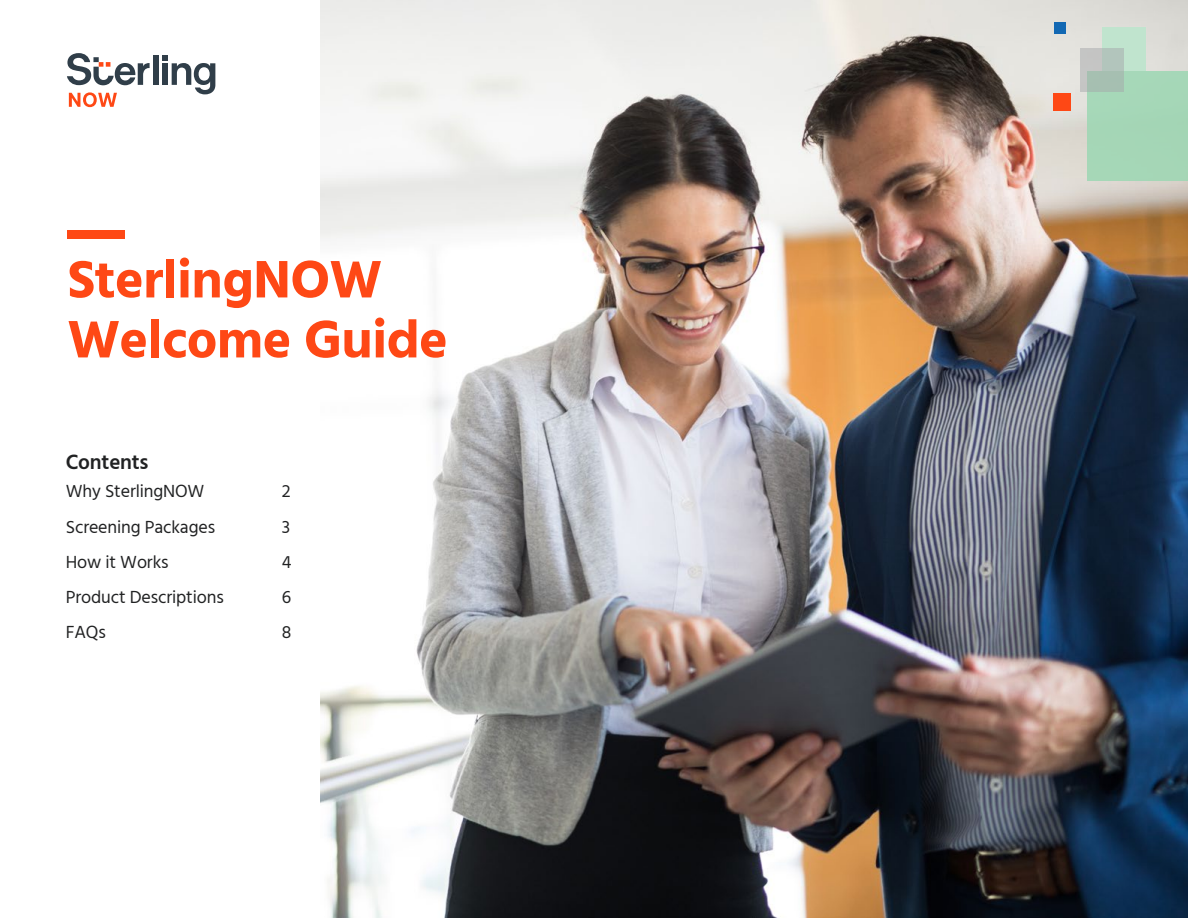
<style>
.page{position:relative;width:1188px;height:918px;background:#fff}
.page>*{position:absolute;margin:0;border:0;box-sizing:border-box;transform-origin:0 0}
.t1{font:700 54px/60px "Hind";letter-spacing:-.01em;color:#fe4815}
.t2{font:600 21px "Hind";letter-spacing:-.01em;color:#212223}
.t3{font:18px "Hind";letter-spacing:-.01em;color:#212223}
</style>
<div class="page">
<img style="left:321px;top:0;width:867px;height:918px">
<div style="left:68px;top:231px;width:57px;height:8px;background:#fe4815"></div>
<div style="left:1054px;top:94px;width:17px;height:17px;background:#fe4815"></div>
<div style="left:1088px;top:71px;width:100px;height:110px;background:#a5d6b7"></div>
<div style="left:1054px;top:22px;width:11px;height:11px;background:#1268b3"></div>
<div style="left:1102px;top:28px;width:43px;height:43px;background:#c0e4ce"></div>
<svg style="left:1080px;top:49px;width:44px;height:43px;background:#b3c2ba"></svg>
<div style="left:153px;top:56px;width:5px;height:29px;background:#303e49"></div>
<svg style="left:162px;top:56px;width:53px;height:38px"></svg>
<svg style="left:67px;top:53px;width:83px;height:32px"></svg>
<svg style="left:69px;top:92px;width:48px;height:15px"></svg>
<h1 class="t1" style="left:68px;top:249px;width:382px">SterlingNOW<br>Welcome Guide</h1>
<p class="t2" style="left:66px;top:447px;width:84px">Contents</p>
<p class="t3" style="left:66px;top:479px;width:140px">Why SterlingNOW</p>
<p class="t3" style="left:282px;top:479px;width:10px">2</p>
<p class="t3" style="left:66px;top:515px;width:151px">Screening Packages</p>
<p class="t3" style="left:282px;top:515px;width:10px">3</p>
<p class="t3" style="left:66px;top:550px;width:104px">How it Works</p>
<p class="t3" style="left:282px;top:550px;width:11px">4</p>
<p class="t3" style="left:66px;top:585px;width:160px">Product Descriptions</p>
<p class="t3" style="left:282px;top:585px;width:11px">6</p>
<p class="t3" style="left:66px;top:620px;width:42px">FAQs</p>
<p class="t3" style="left:282px;top:620px;width:11px">8</p>
</div>
